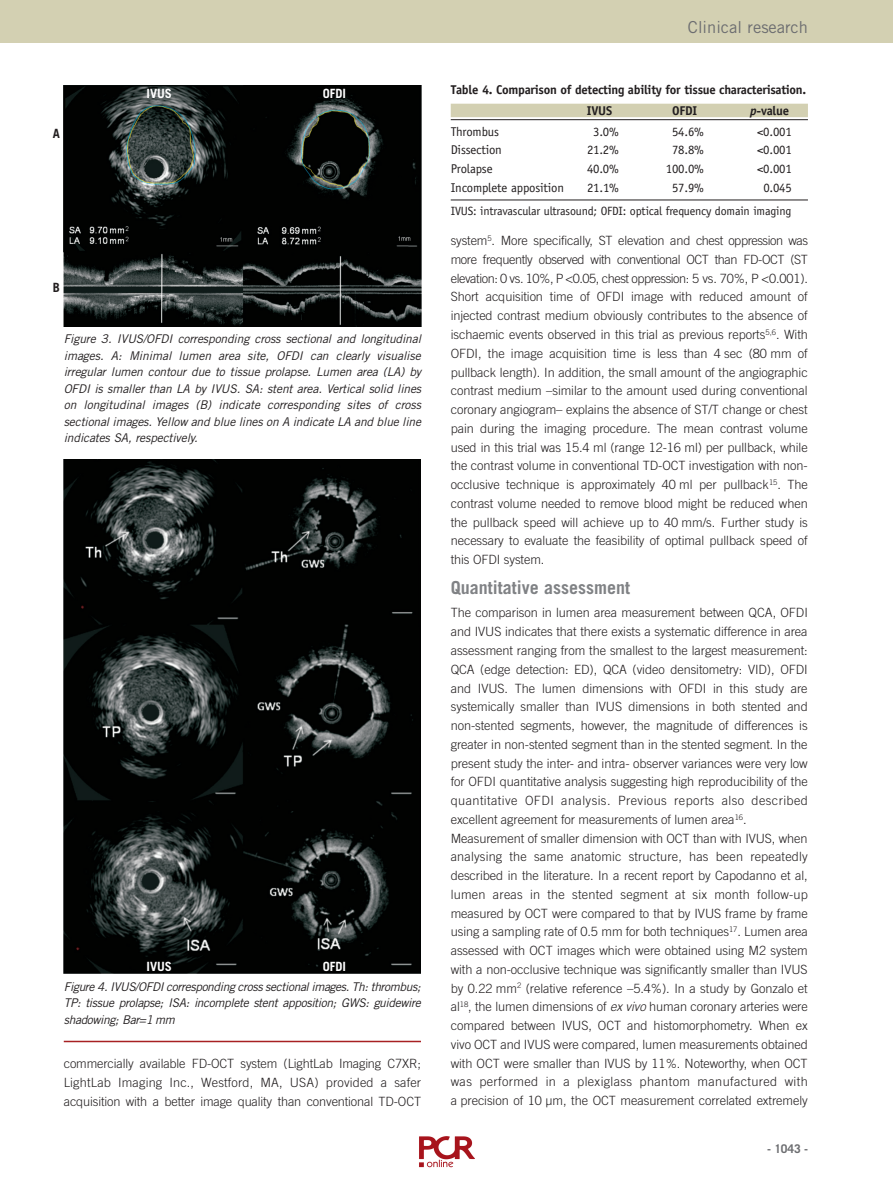
<style>
.page{position:relative;width:893px;height:1191px;background:#fff}
.page>*{position:absolute;margin:0;border:0;box-sizing:border-box;transform-origin:0 0}
.t1{font:700 18px "Trade Gothic LT Std";color:#808285}
.t2{font:16.5px "Trade Gothic LT Std";color:#6c6d70}
.t3{font:300 12.75px/18.8px "Trade Gothic LT Std";letter-spacing:-.005em;color:#231f20;text-align:justify}
.t4{font:12.75px "Officina Sans Std";letter-spacing:-.015em;color:#231f20}
.t5{font:700 12.75px/20.7px "Officina Sans Std";letter-spacing:-.02em;color:#231f20}
.t6{font:700 12.75px "Trade Gothic LT Std";letter-spacing:-.005em;color:#fff}
.t7{font:700 12.75px "Trade Gothic LT Std";color:#231f20}
.t8{font:italic 12px/16.5px "Trade Gothic LT Std";letter-spacing:-.02em;color:#231f20;text-align:justify}
.t9{font:12px "Officina Sans Std";letter-spacing:-.015em;color:#231f20}
.t10{font:700 12px "Trade Gothic LT Std";color:#6c6d70}
.s1{font-style:italic}
</style>
<div class="page">
<img style="left:419px;top:1136px;width:56px;height:32px">
<div style="left:0;top:0;width:893px;height:43px;background:#d3d0b2"></div>
<hr style="left:64px;top:1040px;width:357px;height:2px;background:#a72023">
<img style="left:64px;top:85px;width:357px;height:241px">
<img style="left:64px;top:459px;width:357px;height:514px">
<div style="left:451px;top:104px;width:357px;height:13px;background:#d3d0b2"></div>
<hr style="left:451px;top:119px;width:357px;height:1px;background:#231f20">
<hr style="left:451px;top:200px;width:357px;height:1px;background:#231f20">
<p class="t7" style="left:53px;top:129px;width:9px">A</p>
<p class="t7" style="left:53px;top:282px;width:9px">B</p>
<p class="t6" style="left:147px;top:88px;width:27px">IVUS</p>
<p class="t6" style="left:323px;top:88px;width:25px">OFDI</p>
<p class="t8" style="left:64px;top:332px;width:359px">Figure 3. IVUS/OFDI corresponding cross sectional and longitudinal images. A: Minimal lumen area site, OFDI can clearly visualise irregular lumen contour due to tissue prolapse. Lumen area (LA) by OFDI is smaller than LA by IVUS. SA: stent area. Vertical solid lines on longitudinal images (B) indicate corresponding sites of cross sectional images. Yellow and blue lines on A indicate LA and blue line indicates SA, respectively.</p>
<p class="t6" style="left:147px;top:961px;width:27px">IVUS</p>
<p class="t6" style="left:323px;top:961px;width:25px">OFDI</p>
<p class="t8" style="left:64px;top:979px;width:358px">Figure 4. IVUS/OFDI corresponding cross sectional images. Th: thrombus; TP: tissue prolapse; ISA: incomplete stent apposition; GWS: guidewire shadowing; Bar=1 mm</p>
<p class="t3" style="left:64px;top:1055px;width:359px">commercially available FD-OCT system (LightLab Imaging C7XR; LightLab Imaging Inc., Westford, MA, USA) provided a safer acquisition with a better image quality than conventional TD-OCT</p>
<p class="t2" style="left:688px;top:18px;width:122px">Clinical research</p>
<p class="t5" style="left:587px;top:81px;width:221px;text-indent:-136px">Table 4. Comparison of detecting ability for tissue characterisation.<br>IVUS</p>
<p class="t5" style="left:672px;top:101px;width:27px">OFDI</p>
<p class="t5" style="left:750px;top:101px;width:41px"><span class="s1">p</span>-value</p>
<p class="t4" style="left:451px;top:127px;width:50px">Thrombus</p>
<p class="t4" style="left:593px;top:127px;width:27px">3.0%</p>
<p class="t4" style="left:672px;top:127px;width:33px">54.6%</p>
<p class="t4" style="left:757px;top:127px;width:36px">&lt;0.001</p>
<p class="t4" style="left:451px;top:145px;width:53px">Dissection</p>
<p class="t4" style="left:587px;top:145px;width:33px">21.2%</p>
<p class="t4" style="left:672px;top:145px;width:33px">78.8%</p>
<p class="t4" style="left:757px;top:145px;width:36px">&lt;0.001</p>
<p class="t4" style="left:451px;top:164px;width:43px">Prolapse</p>
<p class="t4" style="left:587px;top:164px;width:33px">40.0%</p>
<p class="t4" style="left:666px;top:164px;width:39px">100.0%</p>
<p class="t4" style="left:757px;top:164px;width:36px">&lt;0.001</p>
<p class="t4" style="left:451px;top:182px;width:115px">Incomplete apposition</p>
<p class="t4" style="left:587px;top:182px;width:33px">21.1%</p>
<p class="t4" style="left:672px;top:182px;width:33px">57.9%</p>
<p class="t4" style="left:763px;top:182px;width:30px">0.045</p>
<p class="t9" style="left:451px;top:206px;width:342px">IVUS: intravascular ultrasound; OFDI: optical frequency domain imaging</p>
<p class="t3" style="left:451px;top:232px;width:359px">system<sup>5</sup>. More specifically, ST elevation and chest oppression was more frequently observed with conventional OCT than FD-OCT (ST elevation: 0 vs. 10%, P &lt;0.05, chest oppression: 5 vs. 70%, P &lt;0.001).<br>Short acquisition time of OFDI image with reduced amount of injected contrast medium obviously contributes to the absence of ischaemic events observed in this trial as previous reports<sup>5,6</sup>. With OFDI, the image acquisition time is less than 4 sec (80 mm of pullback length). In addition, the small amount of the angiographic contrast medium –similar to the amount used during conventional coronary angiogram– explains the absence of ST/T change or chest pain during the imaging procedure. The mean contrast volume used in this trial was 15.4 ml (range 12-16 ml) per pullback, while the contrast volume in conventional TD-OCT investigation with non&shy;occlusive technique is approximately 40 ml per pullback<sup>15</sup>. The contrast volume needed to remove blood might be reduced when the pullback speed will achieve up to 40 mm/s. Further study is necessary to evaluate the feasibility of optimal pullback speed of this OFDI system.</p>
<h1 class="t1" style="left:451px;top:581px;width:181px">Quantitative assessment</h1>
<p class="t3" style="left:451px;top:604px;width:359px;text-align:left">The comparison in lumen area measurement between QCA, OFDI and IVUS indicates that there exists a systematic difference in area assessment ranging from the smallest to the largest measurement:<br>QCA (edge detection: ED), QCA (video densitometry: VID), OFDI and IVUS. The lumen dimensions with OFDI in this study are systemically smaller than IVUS dimensions in both stented and non-stented segments, however, the magnitude of differences is greater in non-stented segment than in the stented segment. In the present study the inter- and intra- observer variances were very low for OFDI quantitative analysis suggesting high reproducibility of the quantitative OFDI analysis. Previous reports also described excellent agreement for measurements of lumen area<sup>16</sup>.<br>Measurement of smaller dimension with OCT than with IVUS, when analysing the same anatomic structure, has been repeatedly described in the literature. In a recent report by Capodanno et al, lumen areas in the stented segment at six month follow-up measured by OCT were compared to that by IVUS frame by frame using a sampling rate of 0.5 mm for both techniques<sup>17</sup>. Lumen area assessed with OCT images which were obtained using M2 system with a non-occlusive technique was significantly smaller than IVUS by 0.22 mm<sup>2</sup> (relative reference –5.4%). In a study by Gonzalo et al<sup>18</sup>, the lumen dimensions of <span class="s1">ex vivo</span> human coronary arteries were compared between IVUS, OCT and histomorphometry. When ex vivo OCT and IVUS were compared, lumen measurements obtained with OCT were smaller than IVUS by 11%. Noteworthy, when OCT was performed in a plexiglass phantom manufactured with a precision of 10 µm, the OCT measurement correlated extremely</p>
<p class="t10" style="left:767px;top:1143px;width:42px">- 1043 -</p>
</div>
